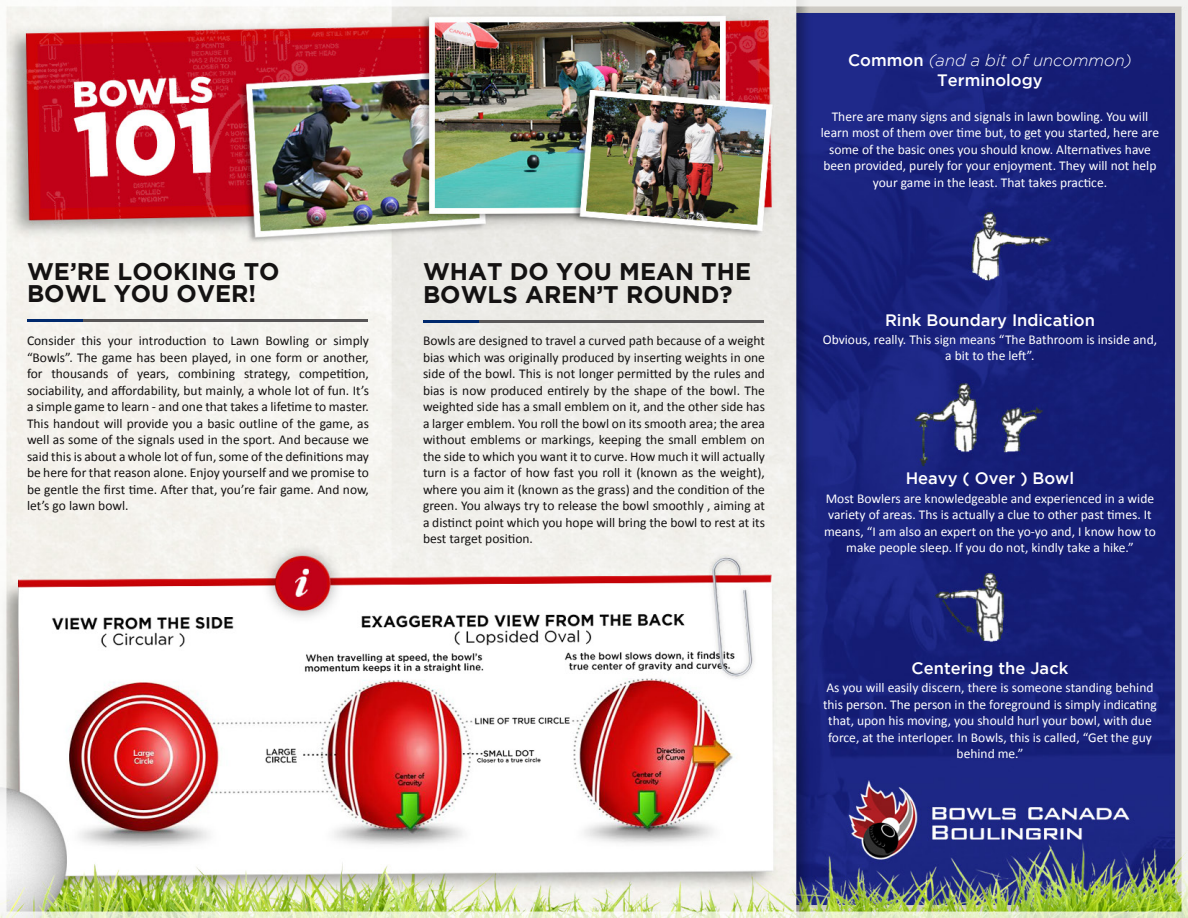
<style>
.page{position:relative;width:1188px;height:918px;background:#fff}
.page>*{position:absolute;margin:0;border:0;box-sizing:border-box;transform-origin:0 0}
.t1{font:700 24px/22.5px "Gotham";color:#141212}
.t2{font:500 16.5px "Gotham";color:#fff}
.t3{font:italic 300 16.5px "Gotham";color:#fff}
.t4{font:13.5px/16.5px "Calibri";color:#141212;text-align:justify}
.t5{font:13.5px/16.5px "Calibri";color:#fff;text-align:center}
.s1{font-weight:500;font-style:normal}
</style>
<div class="page">
<img style="left:0;top:0;width:1188px;height:918px">
<hr style="left:28px;top:320px;width:340px;height:2px;background:#585657">
<hr style="left:28px;top:320px;width:55px;height:2px;background:#00296d">
<hr style="left:424px;top:321px;width:340px;height:2px;background:#585657">
<hr style="left:424px;top:321px;width:55px;height:2px;background:#00296d">
<p class="t1" style="left:27px;top:260px;width:254px">WE’RE LOOKING TO</p>
<p class="t1" style="left:27px;top:282px;width:231px">BOWL YOU OVER!</p>
<p class="t4" style="left:27px;top:332px;width:344px">Consider this your introduction to Lawn Bowling or simply “Bowls”. The game has been played, in one form or another, for thousands of years, combining strategy, competition, sociability, and affordability, but mainly, a whole lot of fun. It’s a simple game to learn - and one that takes a lifetime to master.<br>This handout will provide you a basic outline of the game, as well as some of the signals used in the sport. And because we said this is about a whole lot of fun, some of the definitions may be here for that reason alone. Enjoy yourself and we promise to be gentle the fi rst time. After that, you’re fair game. And now, let’s go lawn bowl.</p>
<p class="t1" style="left:423px;top:260px;width:330px">WHAT DO YOU MEAN THE<br>BOWLS AREN’T ROUND?</p>
<p class="t4" style="left:423px;top:332px;width:344px">Bowls are designed to travel a curved path because of a weight bias which was originally produced by inserting weights in one side of the bowl. This is not longer permitted by the rules and bias is now produced entirely by the shape of the bowl. The weighted side has a small emblem on it, and the other side has a larger emblem. You roll the bowl on its smooth area; the area without emblems or markings, keeping the small emblem on the side to which you want it to curve. How much it will actually turn is a factor of how fast you roll it (known as the weight), where you aim it (known as the grass) and the condition of the green. You always try to release the bowl smoothly , aiming at a distinct point which you hope will bring the bowl to rest at its best target position.</p>
<p class="t3" style="left:848px;top:52px;width:285px"><span class="s1">Common</span> (and a bit of uncommon)</p>
<p class="t2" style="left:937px;top:71px;width:107px">Terminology</p>
<p class="t5" style="left:821px;top:108px;width:340px">There are many signs and signals in lawn bowling. You will learn most of them over time but, to get you started, here are some of the basic ones you should know. Alternatives have been provided, purely for your enjoyment. They will not help your game in the least. That takes practice.</p>
<p class="t2" style="left:885px;top:310px;width:211px">Rink Boundary Indication</p>
<p class="t5" style="left:823px;top:331px;width:336px">Obvious, really. This sign means “The Bathroom is inside and, a bit to the left”.</p>
<p class="t2" style="left:906px;top:469px;width:170px">Heavy ( Over ) Bowl</p>
<p class="t5" style="left:824px;top:489px;width:333px">Most Bowlers are knowledgeable and experienced in a wide variety of areas. Ths is actually a clue to other past times. It means, “I am also an expert on the yo-yo and, I know how to make people sleep. If you do not, kindly take a hike.”</p>
<p class="t2" style="left:912px;top:659px;width:158px">Centering the Jack</p>
<p class="t5" style="left:823px;top:679px;width:335px">As you will easily discern, there is someone standing behind this person. The person in the foreground is simply indicating that, upon his moving, you should hurl your bowl, with due force, at the interloper. In Bowls, this is called, “Get the guy behind me.”</p>
</div>
